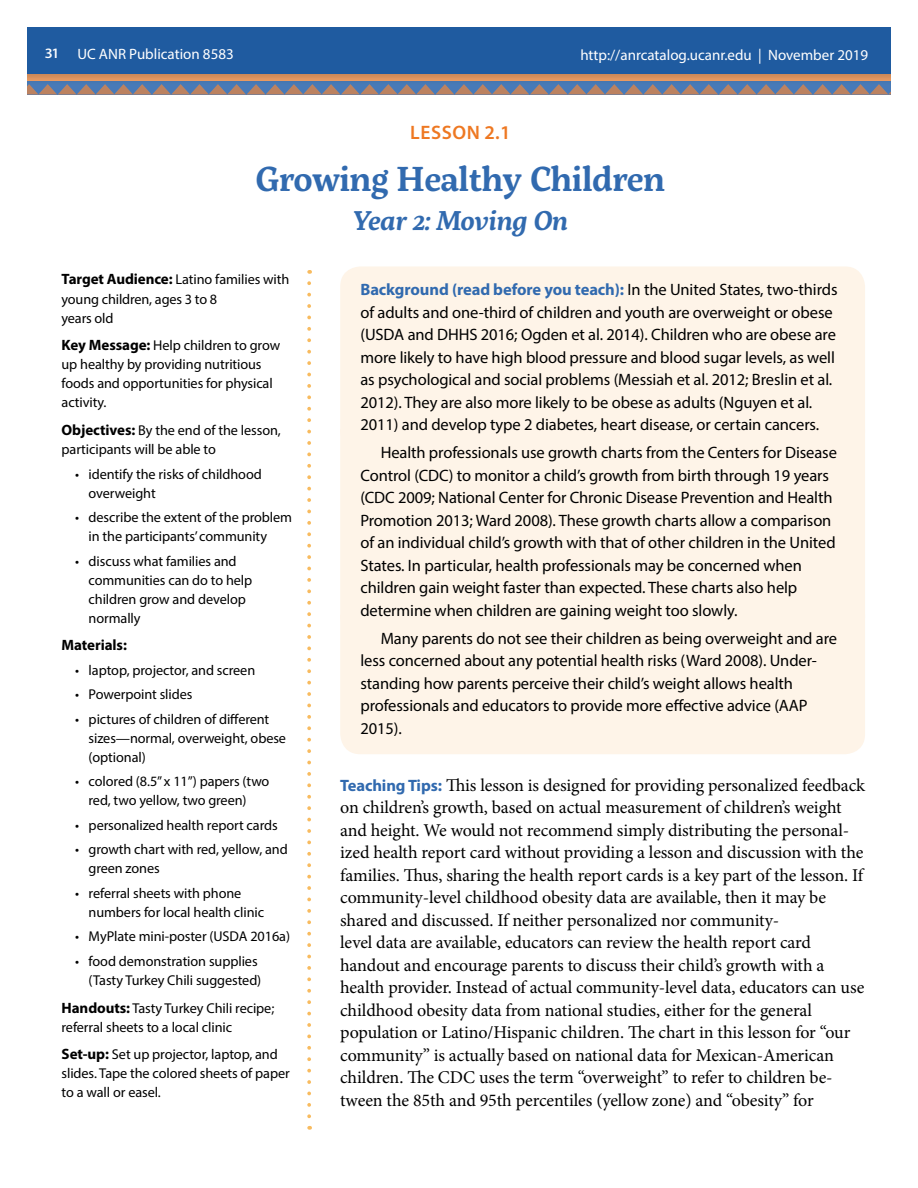
<style>
.page{position:relative;width:918px;height:1188px;background:#fff}
.page>*{position:absolute;margin:0;border:0;box-sizing:border-box;transform-origin:0 0}
.t1{font:600 34.5px "Servus Slab";letter-spacing:-.015em;color:#316aaf}
.t2{font:italic 600 27px "Servus Slab";letter-spacing:-.015em;color:#316aaf}
.t3{font:600 19.5px "Myriad Pro";letter-spacing:.03em;color:#ee7822}
.t4{font:18px/22.5px "Minion Pro";letter-spacing:-.005em;color:#000}
.t5{font:16.5px/22.5px "Myriad Pro";letter-spacing:-.005em;color:#000}
.t6{font:15px "Myriad Pro";color:#fff}
.t7{font:700 15px "Myriad Pro";letter-spacing:-.005em;color:#000}
.t8{font:14.25px/19px "Myriad Pro";letter-spacing:-.005em;color:#000}
.s1{font-size:24px}
.s2{font-weight:700;font-size:15px}
.s3{font-weight:700;color:#316aaf}
.s4{font-family:"Myriad Pro";font-weight:700;font-size:16.5px;color:#316aaf}
</style>
<div class="page">
<div style="left:27px;top:27px;width:864px;height:59px;background:#000;opacity:.23"></div>
<div style="left:27px;top:27px;width:864px;height:46px;background:#1f5ba0"></div>
<svg style="left:27px;top:84px;width:864px;height:10px;background:#7e7d8e"></svg>
<div style="left:340px;top:266px;width:525px;height:185px;background:#fef4e8;border-radius:20px"></div>
<div style="left:340px;top:435px;width:525px;height:180px;background:#fef4e8"></div>
<div style="left:340px;top:615px;width:525px;height:139px;background:#fef4e8"></div>
<svg style="left:307px;top:283px;width:4px;height:847px"></svg>
<p class="t6" style="left:45px;top:44px;width:190px"><span class="s1">31</span> UC ANR Publication 8583</p>
<p class="t6" style="left:580px;top:45px;width:289px">http://anrcatalog.ucanr.edu | November 2019</p>
<p class="t3" style="left:410px;top:120px;width:102px">LESSON 2.1</p>
<h1 class="t1" style="left:256px;top:155px;width:411px">Growing Healthy Children</h1>
<h2 class="t2" style="left:352px;top:205px;width:217px">Year 2: Moving On</h2>
<p class="t8" style="left:62px;top:270px;width:229px"><span class="s2">Target Audience:</span> Latino families with young children, ages 3 to 8<br>years old</p>
<p class="t8" style="left:62px;top:336px;width:220px"><span class="s2">Key Message:</span> Help children to grow up healthy by providing nutritious foods and opportunities for physical activity.</p>
<p class="t8" style="left:62px;top:421px;width:221px"><span class="s2">Objectives:</span> By the end of the lesson, participants will be able to</p>
<p class="t8" style="left:89px;top:464px;width:175px;text-indent:-14px">• identify the risks of childhood overweight</p>
<p class="t8" style="left:89px;top:508px;width:205px;text-indent:-14px">• describe the extent of the problem in the participants’ community</p>
<p class="t8" style="left:89px;top:551px;width:165px;text-indent:-14px">• discuss what families and communities can do to help children grow and develop normally</p>
<p class="t7" style="left:62px;top:636px;width:67px">Materials:</p>
<p class="t8" style="left:75px;top:660px;width:182px">• laptop, projector, and screen</p>
<p class="t8" style="left:75px;top:685px;width:119px">• Powerpoint slides</p>
<p class="t8" style="left:89px;top:709px;width:199px;text-indent:-14px">• pictures of children of different sizes—normal, overweight, obese (optional)</p>
<p class="t8" style="left:89px;top:772px;width:182px;text-indent:-14px">• colored (8.5” x 11”) papers (two red, two yellow, two green)</p>
<p class="t8" style="left:75px;top:815px;width:204px">• personalized health report cards</p>
<p class="t8" style="left:89px;top:840px;width:201px;text-indent:-14px">• growth chart with red, yellow, and green zones</p>
<p class="t8" style="left:89px;top:883px;width:177px;text-indent:-14px">• referral sheets with phone numbers for local health clinic</p>
<p class="t8" style="left:75px;top:927px;width:217px">• MyPlate mini-poster (USDA 2016a)</p>
<p class="t8" style="left:75px;top:951px;width:188px;text-align:right">• food demonstration supplies (Tasty Turkey Chili suggested)</p>
<p class="t8" style="left:62px;top:998px;width:214px"><span class="s2">Handouts:</span> Tasty Turkey Chili recipe; referral sheets to a local clinic</p>
<p class="t8" style="left:62px;top:1045px;width:230px"><span class="s2">Set-up:</span> Set up projector, laptop, and slides. Tape the colored sheets of paper to a wall or easel.</p>
<p class="t5" style="left:360px;top:278px;width:479px"><span class="s3">Background (read before you teach):</span> In the United States, two-thirds of adults and one-third of children and youth are overweight or obese (USDA and DHHS 2016; Ogden et al. 2014). Children who are obese are more likely to have high blood pressure and blood sugar levels, as well as psychological and social problems (Messiah et al. 2012; Breslin et al.<br>2012). They are also more likely to be obese as adults (Nguyen et al.<br>2011) and develop type 2 diabetes, heart disease, or certain cancers.</p>
<p class="t5" style="left:360px;top:441px;width:478px;text-indent:20px">Health professionals use growth charts from the Centers for Disease Control (CDC) to monitor a child’s growth from birth through 19 years (CDC 2009; National Center for Chronic Disease Prevention and Health Promotion 2013; Ward 2008). These growth charts allow a comparison of an individual child’s growth with that of other children in the United States. In particular, health professionals may be concerned when children gain weight faster than expected. These charts also help determine when children are gaining weight too slowly.</p>
<p class="t5" style="left:360px;top:627px;width:478px;text-indent:20px">Many parents do not see their children as being overweight and are less concerned about any potential health risks (Ward 2008). Under&shy;standing how parents perceive their child’s weight allows health professionals and educators to provide more effective advice (AAP 2015).</p>
<p class="t4" style="left:340px;top:774px;width:526px"><span class="s4">Teaching Tips:</span> This lesson is designed for providing personalized feedback on children’s growth, based on actual measurement of children’s weight and height. We would not recommend simply distributing the personal&shy;ized health report card without providing a lesson and discussion with the families. Thus, sharing the health report cards is a key part of the lesson. If community-level childhood obesity data are available, then it may be shared and discussed. If neither personalized nor community-<br>level data are available, educators can review the health report card handout and encourage parents to discuss their child’s growth with a health provider. Instead of actual community-level data, educators can use childhood obesity data from national studies, either for the general population or Latino/Hispanic children. The chart in this lesson for “our community” is actually based on national data for Mexican-American children. The CDC uses the term “overweight” to refer to children be&shy;tween the 85th and 95th percentiles (yellow zone) and “obesity” for</p>
</div>
